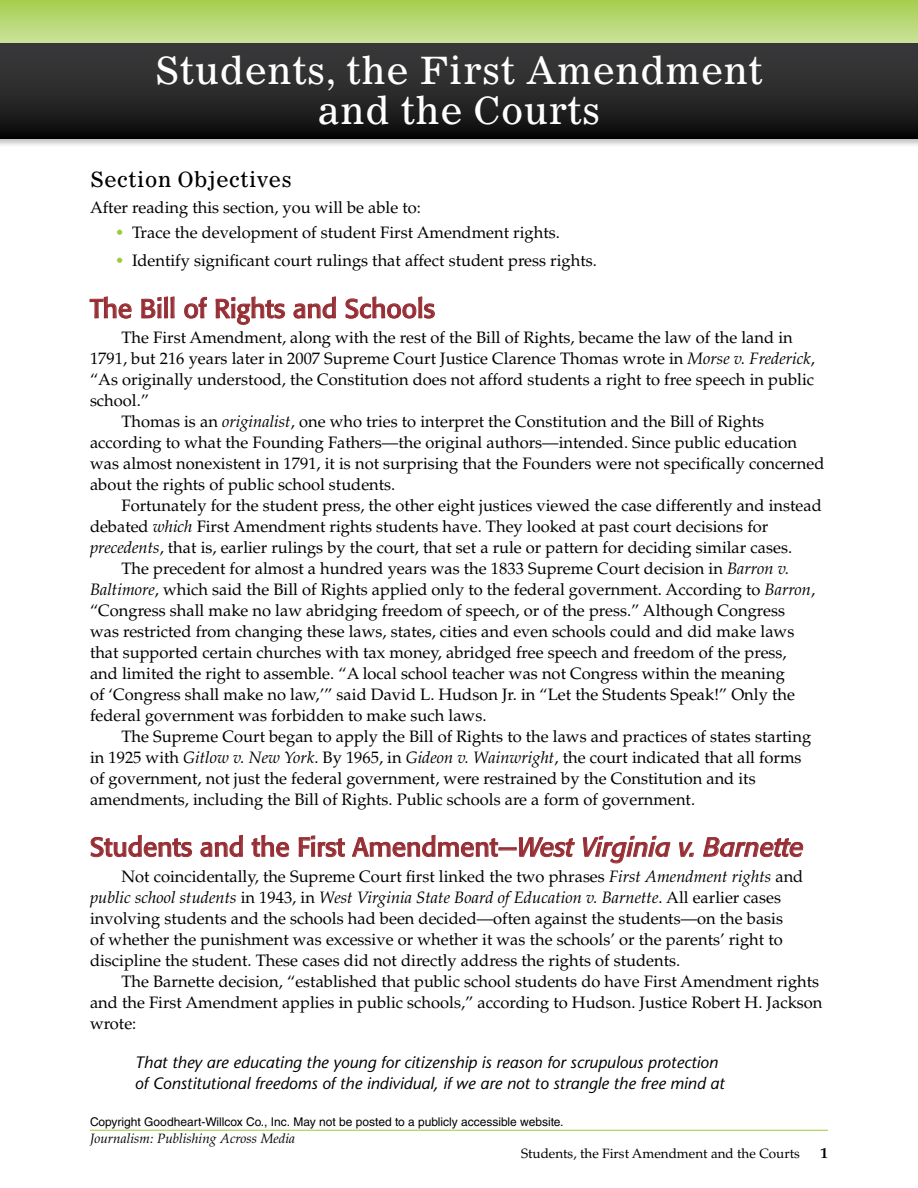
<style>
.page{position:relative;width:918px;height:1188px;background:#fff}
.page>*{position:absolute;margin:0;border:0;box-sizing:border-box;transform-origin:0 0}
.t1{font:45px "Palatino LT Std";color:#9ccb3b}
.t2{font:37.5px/40.5px "Corona LT Std";color:#fff;text-align:center}
.t3{font:26.25px "Formata";color:#962e34}
.t4{font:21px "Corona LT Std";color:#000}
.t5{font:16.5px/21px "Palatino LT Std";color:#000}
.t6{font:italic 500 16.5px/21px "Stone Sans Std";color:#000}
.t7{font:700 15px "Palatino LT Std";color:#000}
.t8{font:13.5px "Palatino LT Std";color:#000}
.t9{font:italic 13.5px "Palatino LT Std";color:#000}
.t10{font:12px "Helvetica LT Std";color:#000}
.s1{font-style:italic}
</style>
<div class="page">
<hr style="left:90px;top:1130px;width:738px;height:1px;background:#9ccb3b">
<svg style="left:0;top:0;width:918px;height:43px;background:#b8d774"></svg>
<div style="left:0;top:43px;width:918px;height:105px;background:#000;opacity:.24"></div>
<div style="left:0;top:44px;width:918px;height:95px;background:linear-gradient(to bottom,#3f3f41,#0e0e0f)"></div>
<svg style="left:90px;top:296px;width:42px;height:23px"></svg>
<svg style="left:141px;top:296px;width:34px;height:22px"></svg>
<svg style="left:184px;top:297px;width:23px;height:22px"></svg>
<svg style="left:216px;top:296px;width:69px;height:29px"></svg>
<svg style="left:294px;top:296px;width:42px;height:23px"></svg>
<svg style="left:346px;top:296px;width:89px;height:23px"></svg>
<svg style="left:91px;top:835px;width:101px;height:22px"></svg>
<svg style="left:201px;top:835px;width:42px;height:22px"></svg>
<svg style="left:252px;top:835px;width:37px;height:22px"></svg>
<svg style="left:299px;top:836px;width:46px;height:21px"></svg>
<svg style="left:352px;top:835px;width:223px;height:22px"></svg>
<svg style="left:583px;top:836px;width:88px;height:27px"></svg>
<svg style="left:679px;top:842px;width:15px;height:15px"></svg>
<svg style="left:703px;top:837px;width:100px;height:20px"></svg>
<h2 class="t2" style="left:155px;top:49px;width:610px">Students, the First Amendment and the Courts</h2>
<p class="t4" style="left:90px;top:167px;width:203px">Section Objectives</p>
<p class="t5" style="left:90px;top:197px;width:333px">After reading this section, you will be able to:</p>
<h1 class="t1" style="left:114px;top:202px;width:13px">·</h1>
<p class="t5" style="left:132px;top:222px;width:429px">Trace the development of student First Amendment rights.</p>
<h1 class="t1" style="left:114px;top:230px;width:13px">·</h1>
<p class="t5" style="left:132px;top:250px;width:466px">Identify significant court rulings that affect student press rights.</p>
<h3 class="t3" style="left:90px;top:293px;width:347px">The Bill of Rights and Schools</h3>
<p class="t5" style="left:122px;top:328px;width:673px">The First Amendment, along with the rest of the Bill of Rights, became the law of the land in</p>
<p class="t5" style="left:90px;top:349px;width:727px">1791, but 216 years later in 2007 Supreme Court Justice Clarence Thomas wrote in <span class="s1">Morse v. Frederick</span>,</p>
<p class="t5" style="left:90px;top:370px;width:726px">“As originally understood, the Constitution does not afford students a right to free speech in public</p>
<p class="t5" style="left:90px;top:391px;width:61px">school.”</p>
<p class="t5" style="left:122px;top:412px;width:644px">Thomas is an <span class="s1">originalist</span>, one who tries to interpret the Constitution and the Bill of Rights</p>
<p class="t5" style="left:90px;top:433px;width:709px">according to what the Founding Fathers—the original authors—intended. Since public education</p>
<p class="t5" style="left:90px;top:454px;width:736px">was almost nonexistent in 1791, it is not surprising that the Founders were not specifically concerned</p>
<p class="t5" style="left:90px;top:475px;width:307px">about the rights of public school students.</p>
<p class="t5" style="left:122px;top:496px;width:702px">Fortunately for the student press, the other eight justices viewed the case differently and instead</p>
<p class="t5" style="left:90px;top:517px;width:680px">debated <span class="s1">which</span> First Amendment rights students have. They looked at past court decisions for</p>
<p class="t5" style="left:90px;top:538px;width:704px"><span class="s1">precedents</span>, that is, earlier rulings by the court, that set a rule or pattern for deciding similar cases.</p>
<p class="t5" style="left:122px;top:559px;width:669px">The precedent for almost a hundred years was the 1833 Supreme Court decision in <span class="s1">Barron v.</span></p>
<p class="t5" style="left:90px;top:580px;width:727px"><span class="s1">Baltimore</span>, which said the Bill of Rights applied only to the federal government. According to <span class="s1">Barron</span>,</p>
<p class="t5" style="left:90px;top:601px;width:697px">“Congress shall make no law abridging freedom of speech, or of the press.” Although Congress</p>
<p class="t5" style="left:90px;top:622px;width:706px">was restricted from changing these laws, states, cities and even schools could and did make laws</p>
<p class="t5" style="left:90px;top:643px;width:698px">that supported certain churches with tax money, abridged free speech and freedom of the press,</p>
<p class="t5" style="left:90px;top:664px;width:696px">and limited the right to assemble. “A local school teacher was not Congress within the meaning</p>
<p class="t5" style="left:90px;top:685px;width:706px">of ‘Congress shall make no law,’” said David L. Hudson Jr. in “Let the Students Speak!” Only the</p>
<p class="t5" style="left:90px;top:706px;width:398px">federal government was forbidden to make such laws.</p>
<p class="t5" style="left:122px;top:727px;width:691px">The Supreme Court began to apply the Bill of Rights to the laws and practices of states starting</p>
<p class="t5" style="left:90px;top:748px;width:713px">in 1925 with <span class="s1">Gitlow v. New York</span>. By 1965, in <span class="s1">Gideon v. Wainwright</span>, the court indicated that all forms</p>
<p class="t5" style="left:90px;top:769px;width:667px">of government, not just the federal government, were restrained by the Constitution and its</p>
<p class="t5" style="left:90px;top:790px;width:607px">amendments, including the Bill of Rights. Public schools are a form of government.</p>
<h3 class="t3" style="left:90px;top:831px;width:715px">Students and the First Amendment—<span class="s1">West Virginia v. Barnette</span></h3>
<p class="t5" style="left:90px;top:866px;width:715px;text-indent:31px">Not coincidentally, the Supreme Court first linked the two phrases <span class="s1">First Amendment rights</span> and <span class="s1">public school students</span> in 1943, in <span class="s1">West Virginia State Board of Education v. Barnette</span>. All earlier cases involving students and the schools had been decided—often against the students—on the basis<br>of whether the punishment was excessive or whether it was the schools’ or the parents’ right to discipline the student. These cases did not directly address the rights of students.</p>
<p class="t5" style="left:90px;top:971px;width:734px;text-indent:31px">The Barnette decision, “established that public school students do have First Amendment rights and the First Amendment applies in public schools,” according to Hudson. Justice Robert H. Jackson wrote:</p>
<p class="t6" style="left:135px;top:1052px;width:591px">That they are educating the young for citizenship is reason for scrupulous protection of Constitutional freedoms of the individual, if we are not to strangle the free mind at</p>
<p class="t10" style="left:90px;top:1115px;width:475px">Copyright Goodheart-Willcox Co., Inc. May not be posted to a publicly accessible website.</p>
<p class="t9" style="left:90px;top:1130px;width:207px">Journalism: Publishing Across Media</p>
<p class="t8" style="left:521px;top:1146px;width:280px">Students, the First Amendment and the Courts</p>
<p class="t7" style="left:820px;top:1145px;width:9px">1</p>
</div>
